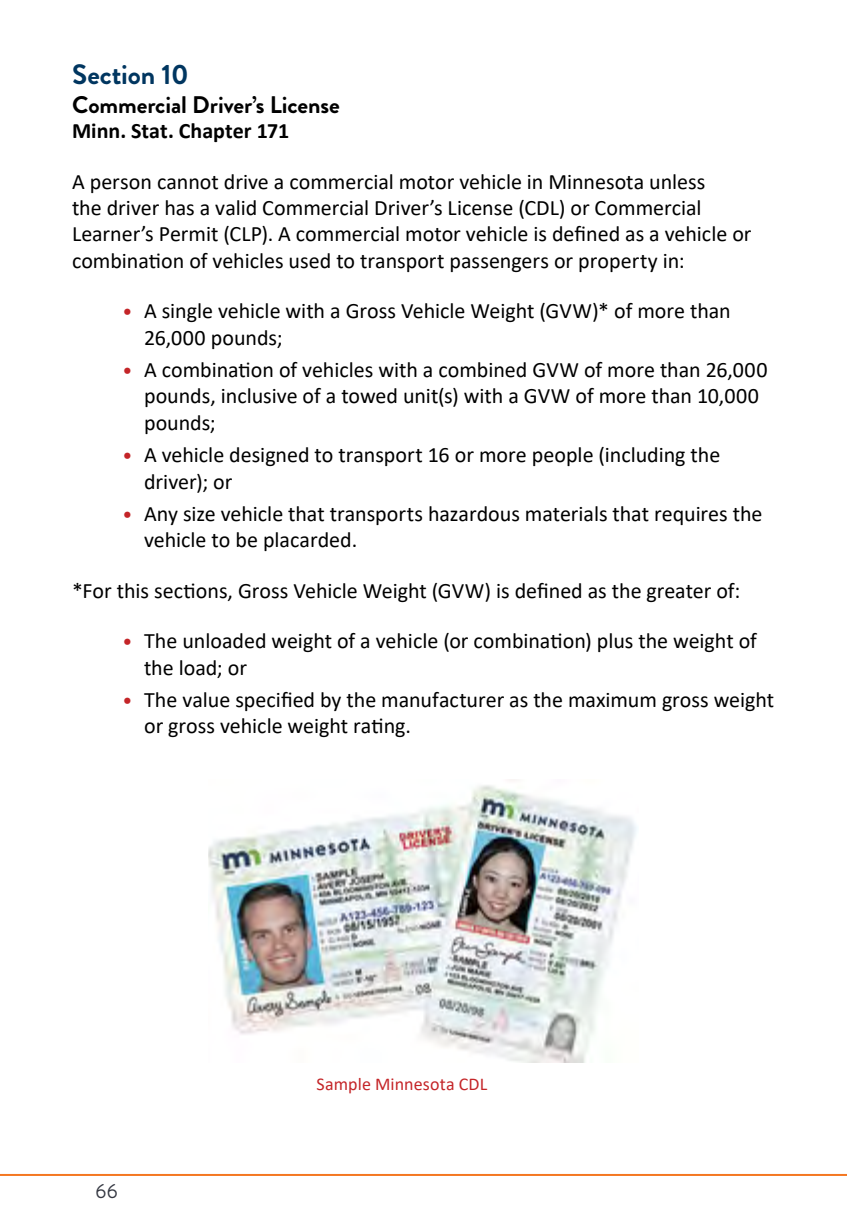
<style>
.page{position:relative;width:847px;height:1224px;background:#fff}
.page>*{position:absolute;margin:0;border:0;box-sizing:border-box;transform-origin:0 0}
.Section_Title_with_S{font:700 28px "Brandon Grotesque";letter-spacing:-.005em;color:#003660}
.Section_Title_with_S-2{font:700 24px "Brandon Grotesque";letter-spacing:-.005em;color:#000}
.Paragraph{font:22px/26.4px "Calibri";color:#000}
.Statute{font:700 22px "Calibri";color:#000}
.t1{font:20px "Brandon Grotesque";color:#343741}
.t2{font:18px "Calibri";letter-spacing:.005em;color:#c42528}
.s1{font-size:20px;color:#c42528}
</style>
<div class="page">
<hr style="left:0;top:1174px;width:847px;height:2px;background:#f47721">
<img style="left:209px;top:779px;width:428px;height:283px">
<h2 class="Section_Title_with_S" style="left:72px;top:55px;width:118px">Section 10</h2>
<h2 class="Section_Title_with_S-2" style="left:72px;top:88px;width:269px">Commercial Driver’s License</h2>
<p class="Statute" style="left:72px;top:115px;width:219px">Minn. Stat. Chapter 171</p>
<p class="Paragraph" style="left:72px;top:168px;width:681px">A person cannot drive a commercial motor vehicle in Minnesota unless<br>the driver has a valid Commercial Driver’s License (CDL) or Commercial Learner’s Permit (CLP). A commercial motor vehicle is defined as a vehicle or combination of vehicles used to transport passengers or property in:</p>
<p class="Paragraph" style="left:144px;top:297px;width:588px;text-indent:-22px"><span class="s1">•</span> A single vehicle with a Gross Vehicle Weight (GVW)* of more than<br>26,000 pounds;</p>
<p class="Paragraph" style="left:144px;top:356px;width:625px;text-indent:-22px"><span class="s1">•</span> A combination of vehicles with a combined GVW of more than 26,000 pounds, inclusive of a towed unit(s) with a GVW of more than 10,000 pounds;</p>
<p class="Paragraph" style="left:144px;top:441px;width:578px;text-indent:-22px"><span class="s1">•</span> A vehicle designed to transport 16 or more people (including the driver); or</p>
<p class="Paragraph" style="left:144px;top:500px;width:620px;text-indent:-22px"><span class="s1">•</span> Any size vehicle that transports hazardous materials that requires the vehicle to be placarded.</p>
<p class="Paragraph" style="left:72px;top:577px;width:670px">*For this sections, Gross Vehicle Weight (GVW) is defined as the greater of:</p>
<p class="Paragraph" style="left:144px;top:627px;width:614px;text-indent:-22px"><span class="s1">•</span> The unloaded weight of a vehicle (or combination) plus the weight of the load; or</p>
<p class="Paragraph" style="left:144px;top:686px;width:632px;text-indent:-22px"><span class="s1">•</span> The value specified by the manufacturer as the maximum gross weight or gross vehicle weight rating.</p>
<p class="t1" style="left:96px;top:1177px;width:23px">66</p>
<p class="t2" style="left:316px;top:1071px;width:172px">Sample Minnesota CDL</p>
</div>
